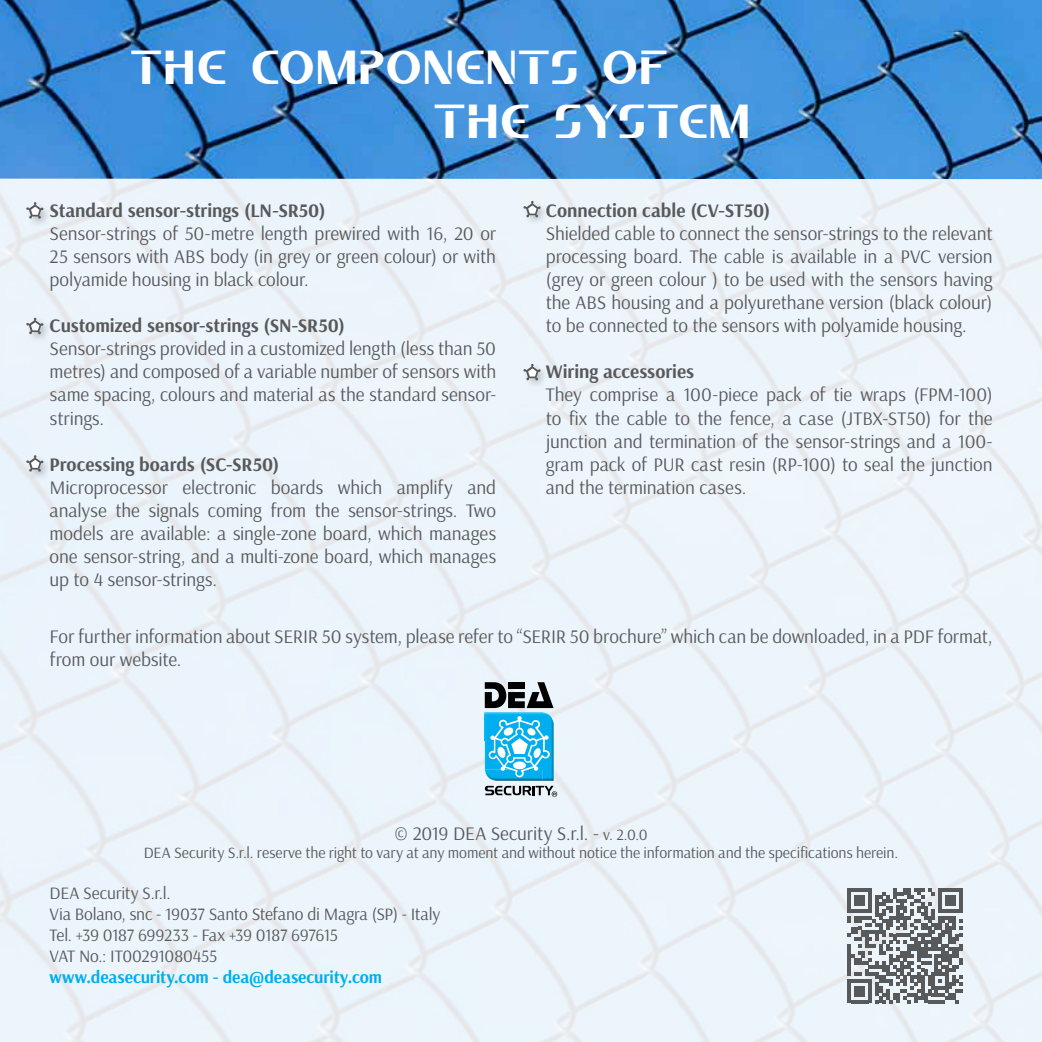
<style>
.page{position:relative;width:1042px;height:1042px;background:#fff}
.page>*{position:absolute;margin:0;border:0;box-sizing:border-box;transform-origin:0 0}
.t1{font:45.5px/54.6px "Saber";letter-spacing:-.01em;color:#fff}
.t2{font:19.25px/23.1px "Arsenal";letter-spacing:-.005em;color:#58595b;text-align:justify}
.t3{font:700 19.25px "Arsenal";color:#58595b}
.t4{font:17.5px/21px "Arsenal";letter-spacing:-.015em;color:#58595b}
.t5{font:700 17.5px "Arsenal";letter-spacing:-.005em;color:#00aeef}
.t6{font:15.75px "Arsenal";letter-spacing:-.005em;color:#58595b}
.s1{font-size:15.75px}
</style>
<div class="page">
<img style="left:0;top:179px;width:1042px;height:863px">
<img style="left:0;top:0;width:1042px;height:179px">
<div style="left:24px;top:200px;width:28px;height:28px;background:#000;opacity:.2"></div>
<svg style="left:26px;top:202px;width:17px;height:17px"></svg>
<div style="left:521px;top:199px;width:28px;height:27px;background:#000;opacity:.2"></div>
<svg style="left:523px;top:201px;width:17px;height:16px"></svg>
<div style="left:521px;top:362px;width:28px;height:27px;background:#000;opacity:.2"></div>
<svg style="left:523px;top:364px;width:17px;height:16px"></svg>
<div style="left:24px;top:315px;width:28px;height:28px;background:#000;opacity:.2"></div>
<svg style="left:26px;top:318px;width:17px;height:16px"></svg>
<div style="left:24px;top:453px;width:28px;height:28px;background:#000;opacity:.2"></div>
<svg style="left:26px;top:455px;width:17px;height:17px"></svg>
<svg style="left:847px;top:888px;width:115px;height:115px;background:#969a9d"></svg>
<svg style="left:485px;top:682px;width:68px;height:26px;background:#575a5c"></svg>
<img style="left:485px;top:712px;width:69px;height:69px">
<svg style="left:489px;top:716px;width:61px;height:61px"></svg>
<svg style="left:485px;top:786px;width:72px;height:11px"></svg>
<h1 class="t1" style="left:435px;top:46px;width:319px;text-indent:-303px">THE COMPONENTS OF<br>THE SYSTEM</h1>
<p class="t3" style="left:50px;top:198px;width:278px">Standard sensor-strings (LN-SR50)</p>
<p class="t2" style="left:50px;top:222px;width:448px">Sensor-strings of 50-metre length prewired with 16, 20 or 25 sensors with ABS body (in grey or green colour) or with polyamide housing in black colour.</p>
<p class="t3" style="left:50px;top:314px;width:297px">Customized sensor-strings (SN-SR50)</p>
<p class="t2" style="left:50px;top:337px;width:448px">Sensor-strings provided in a customized length (less than 50 metres) and composed of a variable number of sensors with same spacing, colours and material as the standard sensor&shy;strings.</p>
<p class="t3" style="left:50px;top:452px;width:231px">Processing boards (SC-SR50)</p>
<p class="t2" style="left:50px;top:476px;width:448px">Microprocessor electronic boards which amplify and analyse the signals coming from the sensor-strings. Two models are available: a single-zone board, which manages one sensor-string, and a multi-zone board, which manages up to 4 sensor-strings.</p>
<p class="t3" style="left:546px;top:198px;width:226px">Connection cable (CV-ST50)</p>
<p class="t2" style="left:546px;top:222px;width:448px">Shielded cable to connect the sensor-strings to the relevant processing board. The cable is available in a PVC version (grey or green colour ) to be used with the sensors having the ABS housing and a polyurethane version (black colour) to be connected to the sensors with polyamide housing.</p>
<p class="t3" style="left:546px;top:360px;width:150px">Wiring accessories</p>
<p class="t2" style="left:546px;top:384px;width:448px">They comprise a 100-piece pack of tie wraps (FPM-100) to fix the cable to the fence, a case (JTBX-ST50) for the junction and termination of the sensor-strings and a 100- gram pack of PUR cast resin (RP-100) to seal the junction and the termination cases.</p>
<p class="t2" style="left:50px;top:625px;width:944px">For further information about SERIR 50 system, please refer to “SERIR 50 brochure” which can be downloaded, in a PDF format, from our website.</p>
<p class="t2" style="left:394px;top:821px;width:255px">© 2019 DEA Security S.r.l. - <span class="s1">v. 2.0.0</span></p>
<p class="t6" style="left:144px;top:843px;width:756px">DEA Security S.r.l. reserve the right to vary at any moment and without notice the information and the specifications herein.</p>
<p class="t4" style="left:50px;top:882px;width:392px">DEA Security S.r.l.<br>Via Bolano, snc - 19037 Santo Stefano di Magra (SP) - Italy Tel. +39 0187 699233 - Fax +39 0187 697615<br>VAT No.: IT00291080455</p>
<p class="t5" style="left:50px;top:966px;width:334px">www.deasecurity.com - dea@deasecurity.com</p>
</div>
